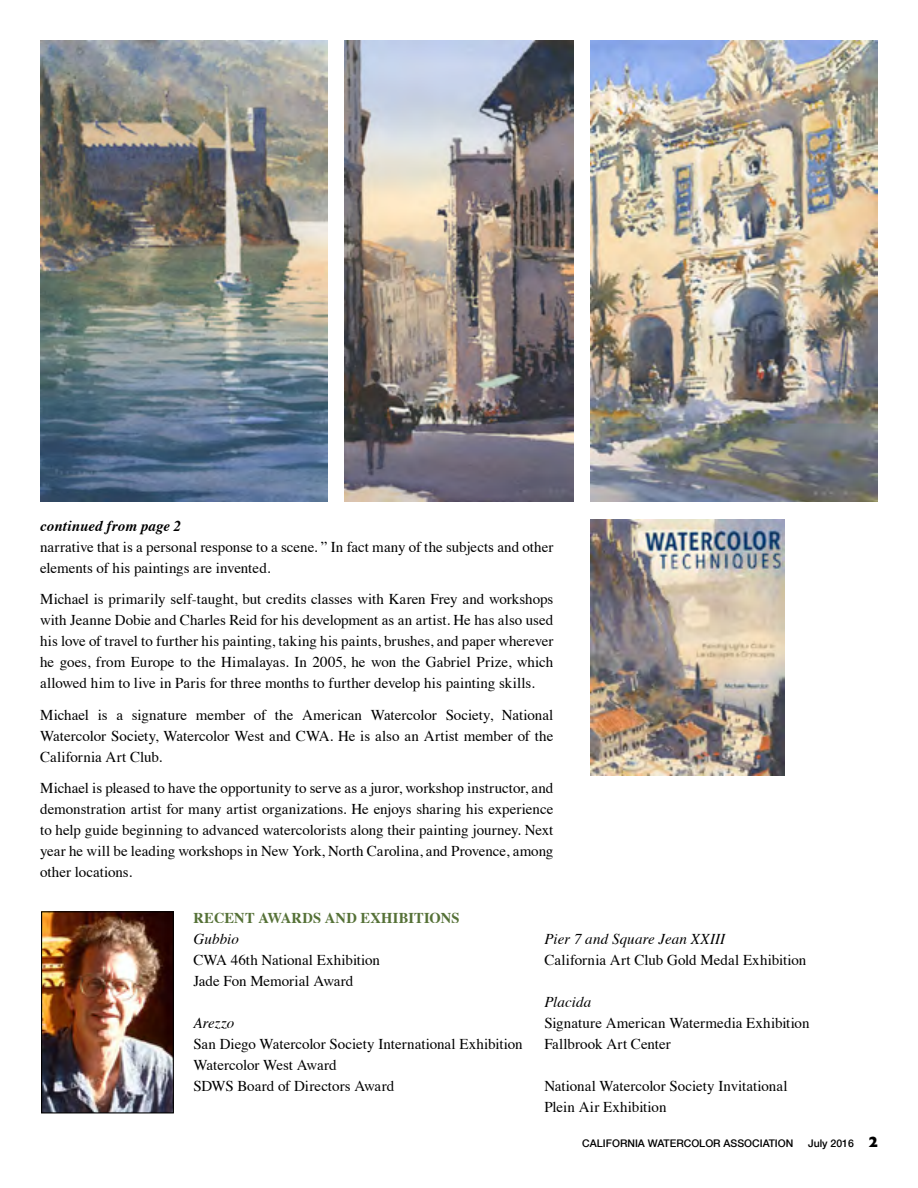
<style>
.page{position:relative;width:918px;height:1188px;background:#fff}
.page>*{position:absolute;margin:0;border:0;box-sizing:border-box;transform-origin:0 0}
.t1{font:15px/21px "Times";color:#000}
.t2{font:italic 15px "Times";letter-spacing:.005em;color:#000}
.t3{font:700 15px "Times";letter-spacing:.015em;color:#557137}
.t4{font:italic 700 15px "Times";letter-spacing:.005em;color:#000}
.t5{font:500 10.5px "Helvetica Neue";color:#000}
.s1{font-family:"Humanist 521 BT";font-weight:800;font-size:15px}
</style>
<div class="page">
<img style="left:43px;top:913px;width:129px;height:198px">
<div style="left:41px;top:911px;width:133px;height:202px;border:1px solid #000"></div>
<img style="left:41px;top:40px;width:287px;height:461px">
<img style="left:344px;top:40px;width:230px;height:461px">
<img style="left:590px;top:40px;width:287px;height:461px">
<img style="left:590px;top:519px;width:194px;height:256px">
<p class="t4" style="left:40px;top:512px;width:143px">continued from page 2</p>
<p class="t1" style="left:40px;top:535px;width:515px">narrative that is a personal response to a scene. ” In fact many of the subjects and other elements of his paintings are invented.</p>
<p class="t1" style="left:40px;top:587px;width:515px;text-align:justify">Michael is primarily self-taught, but credits classes with Karen Frey and workshops with Jeanne Dobie and Charles Reid for his development as an artist. He has also used his love of travel to further his painting, taking his paints, brushes, and paper wherever he goes, from Europe to the Himalayas. In 2005, he won the Gabriel Prize, which allowed him to live in Paris for three months to further develop his painting skills.</p>
<p class="t1" style="left:40px;top:703px;width:515px;text-align:justify">Michael is a signature member of the American Watercolor Society, National Watercolor Society, Watercolor West and CWA. He is also an Artist member of the California Art Club.</p>
<p class="t1" style="left:40px;top:776px;width:515px;text-align:justify">Michael is pleased to have the opportunity to serve as a juror, workshop instructor, and demonstration artist for many artist organizations. He enjoys sharing his experience to help guide beginning to advanced watercolorists along their painting journey. Next year he will be leading workshops in New York, North Carolina, and Provence, among other locations.</p>
<p class="t3" style="left:193px;top:903px;width:268px">RECENT AWARDS AND EXHIBITIONS</p>
<p class="t2" style="left:193px;top:926px;width:47px">Gubbio</p>
<p class="t1" style="left:193px;top:948px;width:188px">CWA 46th National Exhibition<br>Jade Fon Memorial Award</p>
<p class="t2" style="left:193px;top:1010px;width:42px">Arezzo</p>
<p class="t1" style="left:193px;top:1032px;width:331px">San Diego Watercolor Society International Exhibition<br>Watercolor West Award<br>SDWS Board of Directors Award</p>
<p class="t2" style="left:544px;top:926px;width:182px">Pier 7 and Square Jean XXIII</p>
<p class="t1" style="left:544px;top:948px;width:263px">California Art Club Gold Medal Exhibition</p>
<p class="t2" style="left:544px;top:989px;width:49px">Placida</p>
<p class="t1" style="left:544px;top:1011px;width:267px">Signature American Watermedia Exhibition<br>Fallbrook Art Center</p>
<p class="t1" style="left:544px;top:1074px;width:245px">National Watercolor Society Invitational<br>Plein Air Exhibition</p>
<p class="t5" style="left:582px;top:1135px;width:213px">CALIFORNIA WATERCOLOR ASSOCIATION</p>
<p class="t5" style="left:808px;top:1135px;width:72px">July 2016 <span class="s1">2</span></p>
</div>
